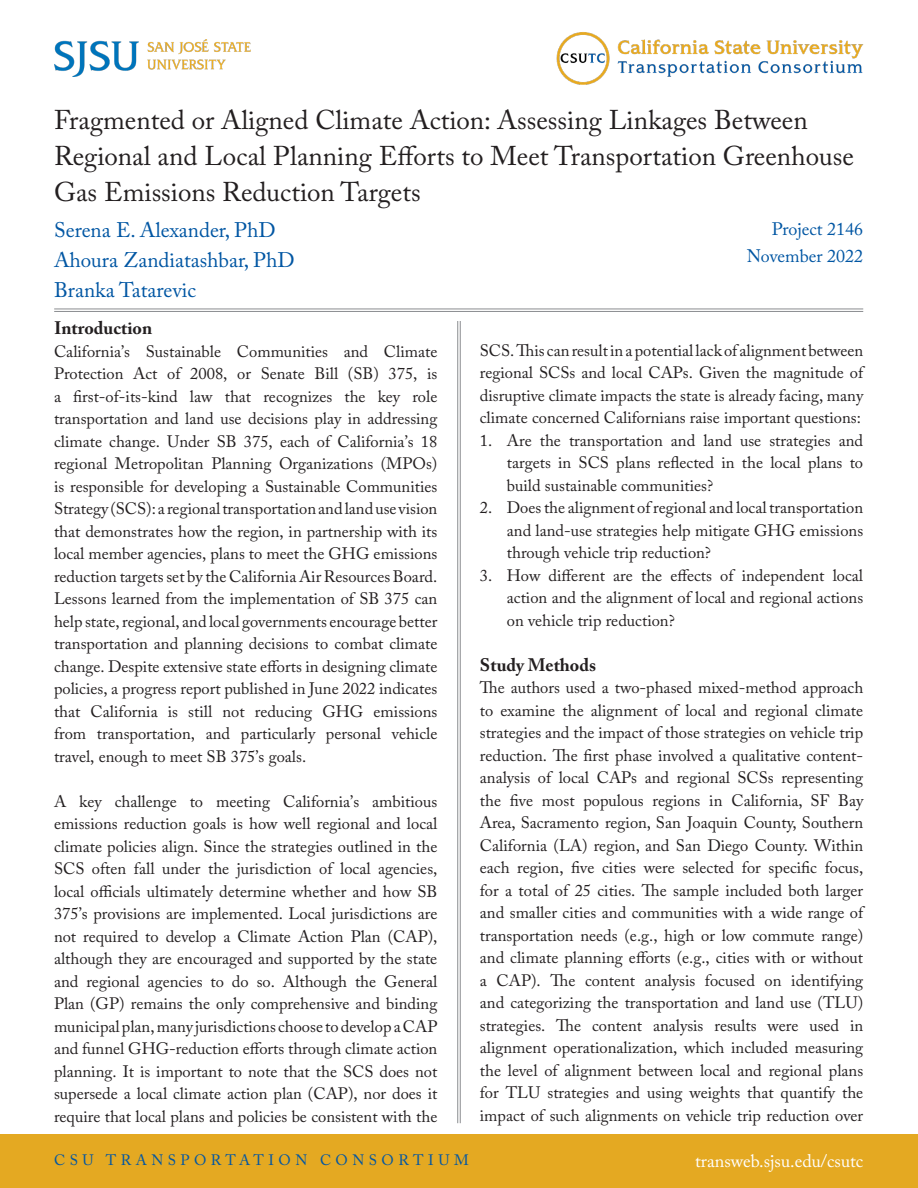
<style>
.page{position:relative;width:918px;height:1188px;background:#fff}
.page>*{position:absolute;margin:0;border:0;box-sizing:border-box;transform-origin:0 0}
.t1{font:27px/36px "Adobe Caslon Pro";color:#231f20}
.t2{font:21px "Adobe Caslon Pro";color:#0156a3}
.t3{font:700 18px "Adobe Caslon Pro";color:#231f20}
.t4{font:18px "Adobe Caslon Pro";color:#fff}
.Project____Month_Yea{font:18px "Adobe Caslon Pro";color:#0156a3}
.Body_Text{font:16.5px/22.5px "Adobe Caslon Pro";color:#231f20;text-align:justify}
.t5{font:15px "Adobe Caslon Pro";letter-spacing:.3em;color:#0156a3}
</style>
<div class="page">
<div style="left:0;top:1134px;width:918px;height:54px;background:#e4a922"></div>
<hr style="left:460px;top:321px;width:1px;height:802px;background:#8a8c8f">
<hr style="left:457px;top:321px;width:1px;height:802px;background:#8a8c8f">
<img style="left:54px;top:39px;width:196px;height:37px">
<img style="left:556px;top:32px;width:308px;height:53px">
<hr style="left:54px;top:309px;width:809px;height:1px;background:#8a8c8f">
<hr style="left:54px;top:311px;width:809px;height:1px;background:#8a8c8f">
<p class="t1" style="left:54px;top:102px;width:802px">Fragmented or Aligned Climate Action: Assessing Linkages Between<br>Regional and Local Planning Efforts to Meet Transportation Greenhouse<br>Gas Emissions Reduction Targets</p>
<p class="t2" style="left:54px;top:218px;width:223px">Serena E. Alexander, PhD</p>
<p class="t2" style="left:54px;top:248px;width:242px">Ahoura Zandiatashbar, PhD</p>
<p class="t2" style="left:54px;top:278px;width:144px">Branka Tatarevic</p>
<p class="Project____Month_Yea" style="left:772px;top:218px;width:93px">Project 2146</p>
<p class="Project____Month_Yea" style="left:747px;top:245px;width:118px">November 2022</p>
<p class="t3" style="left:54px;top:317px;width:100px">Introduction</p>
<p class="Body_Text" style="left:54px;top:340px;width:385px">California’s Sustainable Communities and Climate Protection Act of 2008, or Senate Bill (SB) 375, is a first-of-its-kind law that recognizes the key role transportation and land use decisions play in addressing climate change. Under SB 375, each of California’s 18 regional Metropolitan Planning Organizations (MPOs) is responsible for developing a Sustainable Communities Strategy (SCS): a regional transportation and land use vision that demonstrates how the region, in partnership with its local member agencies, plans to meet the GHG emissions reduction targets set by the California Air Resources Board.<br>Lessons learned from the implementation of SB 375 can help state, regional, and local governments encourage better transportation and planning decisions to combat climate change. Despite extensive state efforts in designing climate policies, a progress report published in June 2022 indicates that California is still not reducing GHG emissions from transportation, and particularly personal vehicle travel, enough to meet SB 375’s goals.</p>
<p class="Body_Text" style="left:54px;top:790px;width:385px">A key challenge to meeting California’s ambitious emissions reduction goals is how well regional and local climate policies align. Since the strategies outlined in the SCS often fall under the jurisdiction of local agencies, local officials ultimately determine whether and how SB 375’s provisions are implemented. Local jurisdictions are not required to develop a Climate Action Plan (CAP), although they are encouraged and supported by the state and regional agencies to do so. Although the General Plan (GP) remains the only comprehensive and binding municipal plan, many jurisdictions choose to develop a CAP and funnel GHG-reduction efforts through climate action planning. It is important to note that the SCS does not supersede a local climate action plan (CAP), nor does it require that local plans and policies be consistent with the</p>
<p class="t5" style="left:54px;top:1151px;width:416px">CSU TRANSPORTATION CONSORTIUM</p>
<p class="Body_Text" style="left:480px;top:339px;width:385px">SCS. This can result in a potential lack of alignment between regional SCSs and local CAPs. Given the magnitude of disruptive climate impacts the state is already facing, many climate concerned Californians raise important questions:</p>
<p class="Body_Text" style="left:507px;top:429px;width:358px;text-indent:-27px">1. Are the transportation and land use strategies and targets in SCS plans reflected in the local plans to build sustainable communities?</p>
<p class="Body_Text" style="left:507px;top:496px;width:358px;text-indent:-27px">2. Does the alignment of regional and local transportation and land-use strategies help mitigate GHG emissions through vehicle trip reduction?</p>
<p class="Body_Text" style="left:507px;top:564px;width:358px;text-indent:-27px">3. How different are the effects of independent local action and the alignment of local and regional actions on vehicle trip reduction?</p>
<p class="t3" style="left:480px;top:654px;width:118px">Study Methods</p>
<p class="Body_Text" style="left:480px;top:676px;width:385px">The authors used a two-phased mixed-method approach to examine the alignment of local and regional climate strategies and the impact of those strategies on vehicle trip reduction. The first phase involved a qualitative content&shy;analysis of local CAPs and regional SCSs representing the five most populous regions in California, SF Bay Area, Sacramento region, San Joaquin County, Southern California (LA) region, and San Diego County. Within each region, five cities were selected for specific focus, for a total of 25 cities. The sample included both larger and smaller cities and communities with a wide range of transportation needs (e.g., high or low commute range) and climate planning efforts (e.g., cities with or without a CAP). The content analysis focused on identifying and categorizing the transportation and land use (TLU) strategies. The content analysis results were used in alignment operationalization, which included measuring the level of alignment between local and regional plans for TLU strategies and using weights that quantify the impact of such alignments on vehicle trip reduction over</p>
<p class="t4" style="left:695px;top:1150px;width:170px">transweb.sjsu.edu/csutc</p>
</div>
